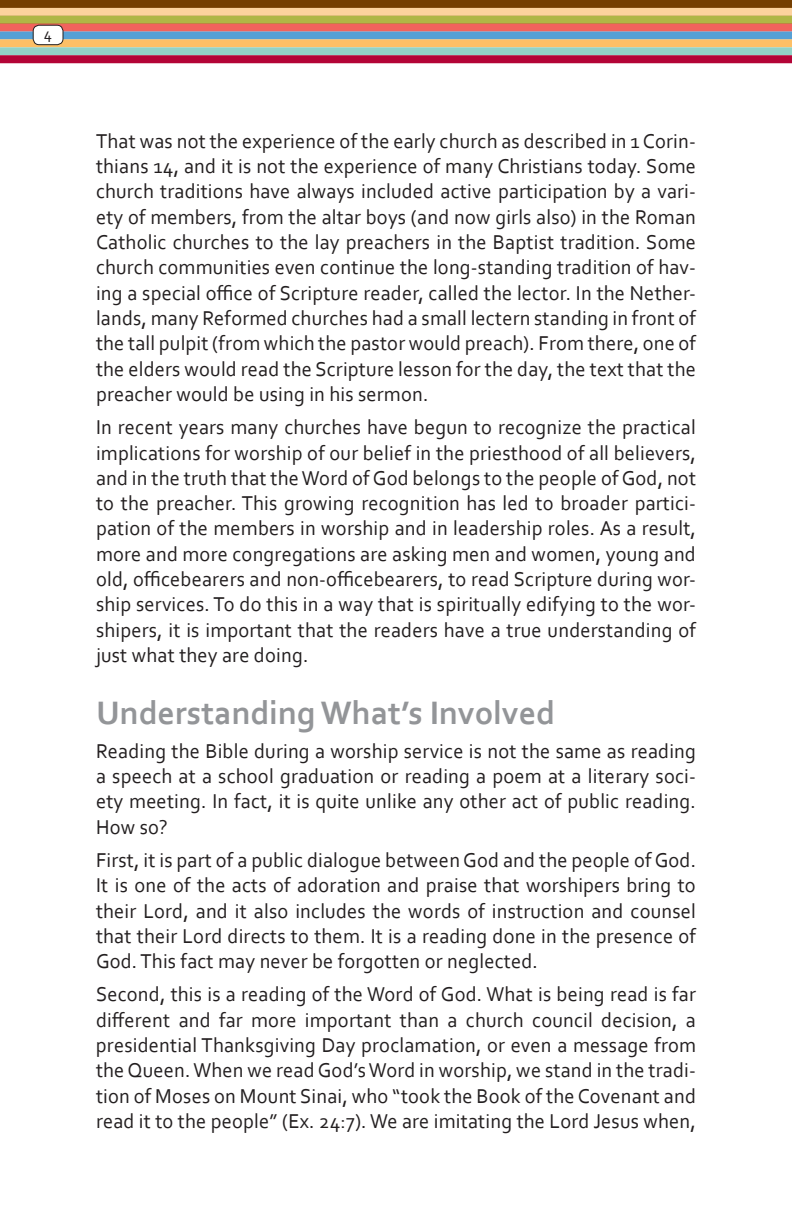
<style>
.page{position:relative;width:792px;height:1224px;background:#fff}
.page>*{position:absolute;margin:0;border:0;box-sizing:border-box;transform-origin:0 0}
.t1{font:700 34px "Corbel";color:#939598}
.t2{font:21px/25.4px "Corbel";letter-spacing:.01em;color:#231f20;text-align:justify}
.t3{font:16px "Corbel";color:#231f20}
</style>
<div class="page">
<div style="left:0;top:0;width:792px;height:26px;background:#753e00"></div>
<div style="left:0;top:8px;width:792px;height:8px;background:#fdd29d"></div>
<div style="left:0;top:16px;width:792px;height:8px;background:#b0b646"></div>
<div style="left:0;top:24px;width:792px;height:8px;background:#f1635d"></div>
<div style="left:0;top:32px;width:792px;height:8px;background:#56a0d5"></div>
<div style="left:0;top:39px;width:792px;height:8px;background:#fdbf66"></div>
<div style="left:0;top:47px;width:792px;height:8px;background:#92d2c7"></div>
<div style="left:0;top:55px;width:792px;height:8px;background:#b30437"></div>
<div style="left:33px;top:25px;width:30px;height:20px;background:#fff;border-radius:6px"></div>
<div style="left:33px;top:25px;width:31px;height:20px;border:1px solid #231f20;border-radius:6px"></div>
<p class="t3" style="left:44px;top:24px;width:10px">4</p>
<p class="t2" style="left:96px;top:127px;width:602px">That was not the experience of the early church as described in 1 Corin&shy;thians 14, and it is not the experience of many Christians today. Some church traditions have always included active participation by a vari&shy;ety of members, from the altar boys (and now girls also) in the Roman Catholic churches to the lay preachers in the Baptist tradition. Some church communities even continue the long-standing tradition of hav&shy;ing a special office of Scripture reader, called the lector. In the Nether&shy;lands, many Reformed churches had a small lectern standing in front of the tall pulpit (from which the pastor would preach). From there, one of the elders would read the Scripture lesson for the day, the text that the preacher would be using in his sermon.</p>
<p class="t2" style="left:96px;top:414px;width:602px">I n recent years many churches have begun to recognize the practical implications for worship of our belief in the priesthood of all believers, and in the truth that the Word of God belongs to the people of God, not to the preacher. This growing recognition has led to broader partici&shy;pation of the members in worship and in leadership roles. As a result, more and more congregations are asking men and women, young and old, officebearers and non-officebearers, to read Scripture during wor&shy;ship services. To do this in a way that is spiritually edifying to the wor&shy;shipers, it is important that the readers have a true understanding of just what they are doing.</p>
<h1 class="t1" style="left:96px;top:692px;width:461px">Understanding What’s Involved</h1>
<p class="t2" style="left:96px;top:737px;width:602px">Reading the Bible during a worship service is not the same as reading a speech at a school graduation or reading a poem at a literary soci&shy;ety meeting. I n fact, it is quite unlike any other act of public reading.<br>How so?</p>
<p class="t2" style="left:96px;top:847px;width:602px">First, it is part of a public dialogue between God and the people of God.<br>It is one of the acts of adoration and praise that worshipers bring to their Lord, and it also includes the words of instruction and counsel that their Lord directs to them. It is a reading done in the presence of God. This fact may never be forgotten or neglected.</p>
<p class="t2" style="left:96px;top:981px;width:602px">Second, this is a reading of the Word of God. What is being read is far different and far more important than a church council decision, a presidential Thanksgiving Day proclamation, or even a message from the Queen. When we read God’s Word in worship, we stand in the tradi&shy;tion of Moses on Mount Sinai, who “took the Book of the Covenant and read it to the people” (Ex. 24:7). We are imitating the Lord Jesus when,</p>
</div>
